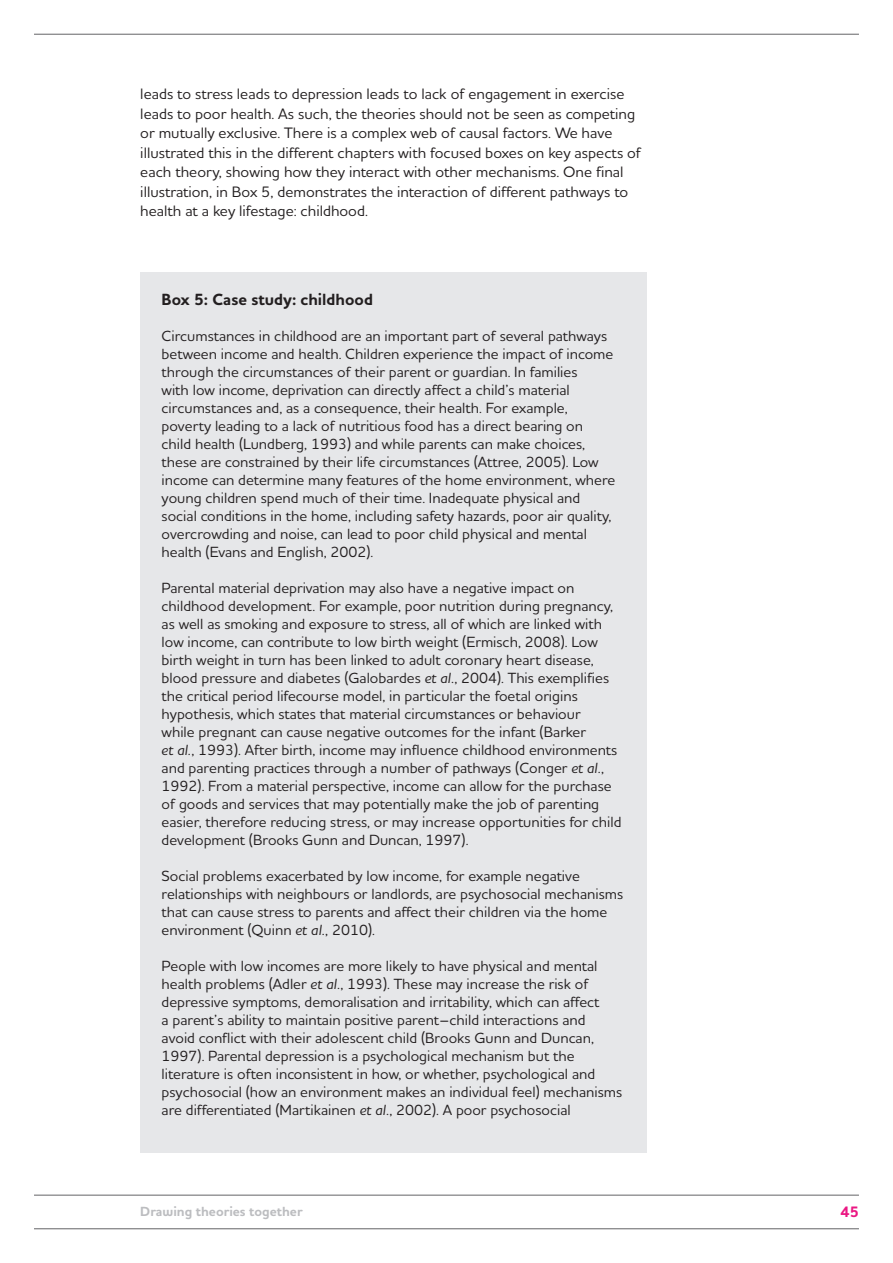
<style>
.page{position:relative;width:893px;height:1263px;background:#fff}
.page>*{position:absolute;margin:0;border:0;box-sizing:border-box;transform-origin:0 0}
.t1{font:700 16.5px "Houschka Alt Pro";color:#231f20}
.t2{font:500 15.3px/19.5px "Houschka Alt Pro";color:#231f20}
.t3{font:700 15.3px "Houschka Alt Pro";color:#eb1883}
.t4{font:500 15px/18px "Houschka Alt Pro";color:#231f20}
.t5{font:700 13.5px "Houschka Alt Pro";color:#bcbdc0}
.s1{font-style:italic}
</style>
<div class="page">
<hr style="left:34px;top:1195px;width:825px;height:1px;background:#636366">
<hr style="left:34px;top:34px;width:825px;height:1px;background:#636366">
<hr style="left:34px;top:1228px;width:825px;height:1px;background:#636366">
<div style="left:140px;top:272px;width:506px;height:880px;background:#e6e7e9"></div>
<p class="t2" style="left:140px;top:84px;width:502px">leads to stress leads to depression leads to lack of engagement in exercise leads to poor health. As such, the theories should not be seen as competing or mutually exclusive. There is a complex web of causal factors. We have illustrated this in the different chapters with focused boxes on key aspects of each theory, showing how they interact with other mechanisms. One final illustration, in Box 5, demonstrates the interaction of different pathways to health at a key lifestage: childhood.</p>
<p class="t1" style="left:162px;top:289px;width:213px">Box 5: Case study: childhood</p>
<p class="t4" style="left:162px;top:327px;width:455px">Circumstances in childhood are an important part of several pathways between income and health. Children experience the impact of income through the circumstances of their parent or guardian. In families<br>with low income, deprivation can directly affect a child’s material circumstances and, as a consequence, their health. For example, poverty leading to a lack of nutritious food has a direct bearing on child health (Lundberg, 1993) and while parents can make choices, these are constrained by their life circumstances (Attree, 2005). Low income can determine many features of the home environment, where young children spend much of their time. Inadequate physical and social conditions in the home, including safety hazards, poor air quality, overcrowding and noise, can lead to poor child physical and mental health (Evans and English, 2002).</p>
<p class="t4" style="left:162px;top:579px;width:461px">Parental material deprivation may also have a negative impact on childhood development. For example, poor nutrition during pregnancy, as well as smoking and exposure to stress, all of which are linked with low income, can contribute to low birth weight (Ermisch, 2008). Low birth weight in turn has been linked to adult coronary heart disease, blood pressure and diabetes (Galobardes <span class="s1">et al.</span>, 2004). This exemplifies the critical period lifecourse model, in particular the foetal origins hypothesis, which states that material circumstances or behaviour<br>while pregnant can cause negative outcomes for the infant (Barker<br><span class="s1">et al.</span>, 1993). After birth, income may influence childhood environments and parenting practices through a number of pathways (Conger <span class="s1">et al.</span>, 1992). From a material perspective, income can allow for the purchase of goods and services that may potentially make the job of parenting easier, therefore reducing stress, or may increase opportunities for child development (Brooks Gunn and Duncan, 1997).</p>
<p class="t4" style="left:162px;top:867px;width:463px">Social problems exacerbated by low income, for example negative relationships with neighbours or landlords, are psychosocial mechanisms that can cause stress to parents and affect their children via the home environment (Quinn <span class="s1">et al.</span>, 2010).</p>
<p class="t4" style="left:162px;top:957px;width:462px">People with low incomes are more likely to have physical and mental health problems (Adler <span class="s1">et al.</span>, 1993). These may increase the risk of depressive symptoms, demoralisation and irritability, which can affect<br>a parent’s ability to maintain positive parent–child interactions and avoid conflict with their adolescent child (Brooks Gunn and Duncan, 1997). Parental depression is a psychological mechanism but the literature is often inconsistent in how, or whether, psychological and psychosocial (how an environment makes an individual feel) mechanisms are differentiated (Martikainen <span class="s1">et al.</span>, 2002). A poor psychosocial</p>
<p class="t5" style="left:140px;top:1203px;width:164px">Drawing theories together</p>
<p class="t3" style="left:840px;top:1202px;width:20px">45</p>
</div>
